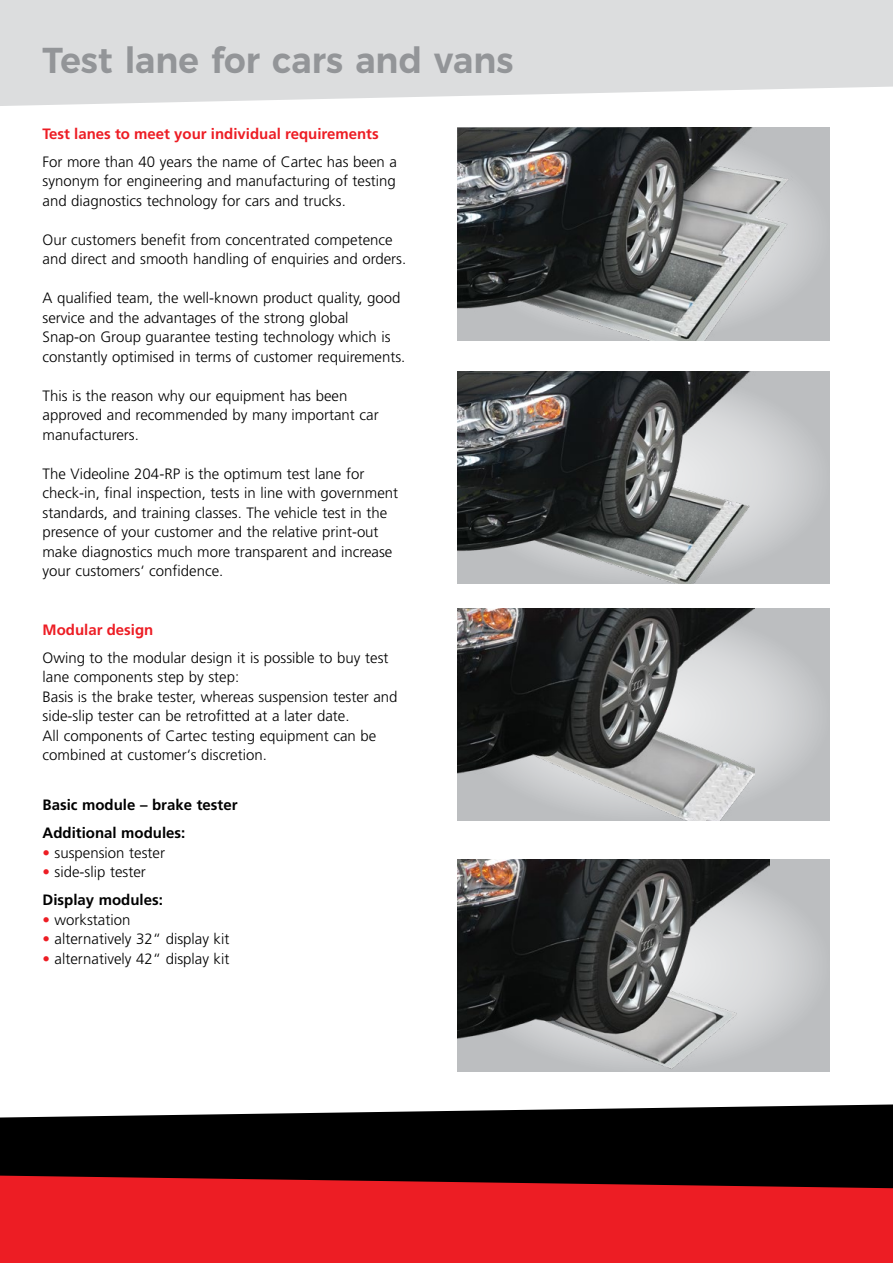
<style>
.page{position:relative;width:893px;height:1263px;background:#fff}
.page>*{position:absolute;margin:0;border:0;box-sizing:border-box;transform-origin:0 0}
.t1{font:600 36px "Montserrat";color:#939598;scale:.95 1}
.t2{font:300 15px/19.5px "Frutiger LT Std";color:#000}
.t3{font:700 15px "Frutiger LT Std";color:#ed1d24}
.t4{font:700 15px/28px "Frutiger LT Std";color:#000}
.s1{color:#ed1d24}
.s2{font-weight:700}
</style>
<div class="page">
<svg style="left:0;top:0;width:893px;height:106px;background:#dfe0e1"></svg>
<svg style="left:0;top:1104px;width:893px;height:71px;background:#191919"></svg>
<svg style="left:0;top:1175px;width:893px;height:88px;background:#da1a21"></svg>
<div style="left:457px;top:128px;width:372px;height:212px;background:#bcbec0"></div>
<img style="left:457px;top:128px;width:346px;height:212px">
<svg style="left:770px;top:859px;width:59px;height:212px;background:#c2c3c5"></svg>
<img style="left:457px;top:859px;width:313px;height:212px">
<svg style="left:755px;top:608px;width:74px;height:213px;background:#c3c5c7"></svg>
<img style="left:457px;top:608px;width:298px;height:213px">
<svg style="left:766px;top:371px;width:63px;height:213px;background:#c2c4c6"></svg>
<img style="left:457px;top:371px;width:309px;height:213px">
<h1 class="t1" style="left:43px;top:31px;width:497px">Test lane for cars and vans</h1>
<p class="t3" style="left:43px;top:125px;width:338px">Test lanes to meet your individual requirements</p>
<p class="t2" style="left:43px;top:152px;width:356px;text-align:justify">For more than 40 years the name of Cartec has been a synonym for engineering and manufacturing of testing and diagnostics technology for cars and trucks.</p>
<p class="t2" style="left:43px;top:230px;width:365px">Our customers benefit from concentrated competence and direct and smooth handling of enquiries and orders.</p>
<p class="t2" style="left:43px;top:289px;width:364px">A qualified team, the well-known product quality, good service and the advantages of the strong global Snap-on Group guarantee testing technology which is constantly optimised in terms of customer requirements.</p>
<p class="t2" style="left:43px;top:386px;width:338px">This is the reason why our equipment has been approved and recommended by many important car manufacturers.</p>
<p class="t2" style="left:43px;top:464px;width:357px">The Videoline 204-RP is the optimum test lane for check-in, final inspection, tests in line with government standards, and training classes. The vehicle test in the presence of your customer and the relative print-out make diagnostics much more transparent and increase your customers‘ confidence.</p>
<p class="t3" style="left:43px;top:621px;width:112px">Modular design</p>
<p class="t2" style="left:43px;top:648px;width:357px">Owing to the modular design it is possible to buy test lane components step by step:<br>Basis is the brake tester, whereas suspension tester and side-slip tester can be retrofitted at a later date.<br>All components of Cartec testing equipment can be combined at customer‘s discretion.</p>
<p class="t4" style="left:43px;top:791px;width:197px">Basic module – brake tester<br>Additional modules:</p>
<p class="t2" style="left:43px;top:843px;width:124px"><span class="s1">•</span> suspension tester</p>
<p class="t2" style="left:43px;top:858px;width:122px;line-height:28px"><span class="s1">•</span> side-slip tester<br><span class="s2">Display modules:</span></p>
<p class="t2" style="left:43px;top:910px;width:89px"><span class="s1">•</span> workstation</p>
<p class="t2" style="left:43px;top:929px;width:188px"><span class="s1">•</span> alternatively 32“ display kit</p>
<p class="t2" style="left:43px;top:949px;width:188px"><span class="s1">•</span> alternatively 42“ display kit</p>
</div>
